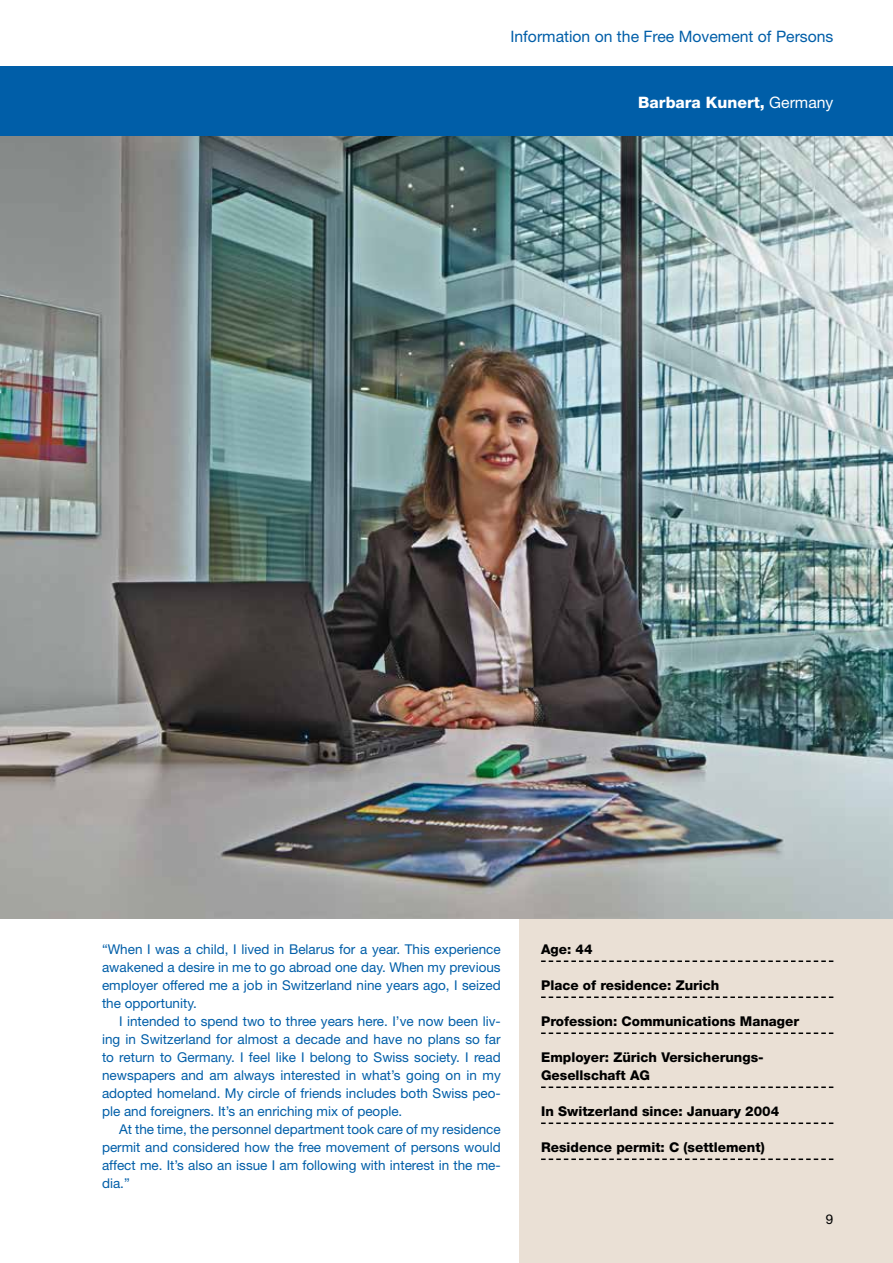
<style>
.page{position:relative;width:893px;height:1263px;background:#fff}
.page>*{position:absolute;margin:0;border:0;box-sizing:border-box;transform-origin:0 0}
.t1{font:15.75px "Helvetica Neue";color:#005ea8}
.t2{font:800 15.75px "Helvetica Neue";color:#fff}
.t3{font:13.5px/18px "Helvetica Neue";color:#005ea8;text-align:justify}
.t4{font:800 13.5px/18px "Helvetica Neue";color:#000}
.t5{font:13.5px "Helvetica Neue";color:#000}
.s1{font-weight:400}
</style>
<div class="page">
<div style="left:520px;top:900px;width:373px;height:363px;background:#eae0d5"></div>
<div style="left:0;top:67px;width:893px;height:70px;background:#005ea8"></div>
<img style="left:0;top:136px;width:893px;height:782px">
<svg style="left:541px;top:960px;width:292px;height:2px"></svg>
<svg style="left:541px;top:996px;width:292px;height:2px"></svg>
<svg style="left:541px;top:1032px;width:292px;height:2px"></svg>
<svg style="left:541px;top:1086px;width:292px;height:2px"></svg>
<svg style="left:541px;top:1122px;width:292px;height:2px"></svg>
<svg style="left:541px;top:1158px;width:292px;height:2px"></svg>
<p class="t1" style="left:510px;top:27px;width:324px">Information on the Free Movement of Persons</p>
<p class="t2" style="left:638px;top:93px;width:197px">Barbara Kunert, <span class="s1">Germany</span></p>
<p class="t3" style="left:102px;top:940px;width:400px">“When I was a child, I lived in Belarus for a year. This experience awakened a desire in me to go abroad one day. When my previous employer offered me a job in Switzerland nine years ago, I seized the opportunity.</p>
<p class="t3" style="left:102px;top:1012px;width:400px;text-indent:17px">I intended to spend two to three years here. I’ve now been liv&shy;ing in Switzerland for almost a decade and have no plans so far to return to Germany. I feel like I belong to Swiss society. I read newspapers and am always interested in what’s going on in my adopted homeland. My circle of friends includes both Swiss peo&shy;ple and foreigners. It’s an enriching mix of people.</p>
<p class="t3" style="left:102px;top:1120px;width:400px;text-indent:17px">At the time, the personnel department took care of my residence permit and considered how the free movement of persons would affect me. It’s also an issue I am following with interest in the me&shy;dia.”</p>
<p class="t4" style="left:541px;top:940px;width:53px">Age: 44</p>
<p class="t4" style="left:541px;top:976px;width:180px">Place of residence: Zurich</p>
<p class="t4" style="left:541px;top:1012px;width:260px">Profession: Communications Manager</p>
<p class="t4" style="left:541px;top:1048px;width:224px">Employer: Zürich Versicherungs-<br>Gesellschaft AG</p>
<p class="t4" style="left:541px;top:1102px;width:240px">In Switzerland since: January 2004</p>
<p class="t4" style="left:541px;top:1138px;width:225px">Residence permit: C (settlement)</p>
<p class="t5" style="left:826px;top:1211px;width:9px">9</p>
</div>
